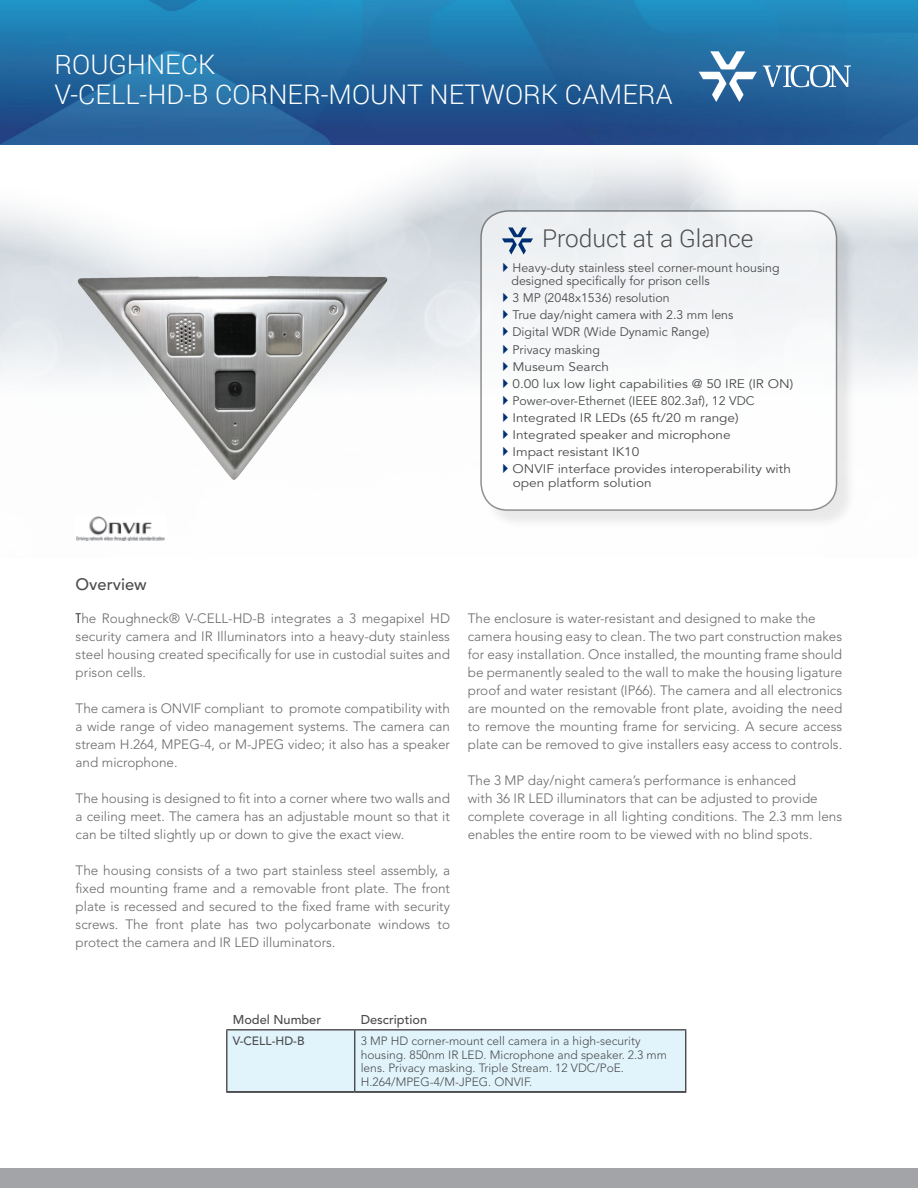
<style>
.page{position:relative;width:918px;height:1188px;background:#fff}
.page>*{position:absolute;margin:0;border:0;box-sizing:border-box;transform-origin:0 0}
.t1{font:300 27px/29.5px "Roboto";color:#fff}
.Features{font:300 24.45px "Roboto";color:#4b4c4d}
.Heading_1{font:500 16.5px "Avenir LT Std";color:#4b4c4d}
.Body_Text{font:300 13.5px/18px "Avenir LT Std";color:#69696c;text-align:justify}
.Table_Heading_Left{font:500 12.75px "Avenir LT Std";color:#4b4c4d}
.t2{font:12.3px/13.5px "Avenir LT Std";color:#4b4c4d}
.t3{font:12.3px/13.5px "Avenir LT Std";color:#4b4c4d;scale:1.1 1}
.Table_Data_Centered{font:300 12px/13.5px "Avenir LT Std";color:#4b4c4d}
.Table_Data_Centered-2{font:500 12px "Avenir LT Std";color:#4b4c4d}
.s1{color:#002f73}
.s2{font-family:"Century Gothic";font-weight:400;color:#231f20}
</style>
<div class="page">
<svg style="left:0;top:0;width:918px;height:145px;background:#226ba2"></svg>
<svg style="left:763px;top:65px;width:88px;height:22px"></svg>
<svg style="left:699px;top:51px;width:58px;height:51px"></svg>
<div style="left:0;top:1169px;width:918px;height:19px;background:#a3a4a8"></div>
<img style="left:76px;top:517px;width:89px;height:23px">
<img style="left:76px;top:270px;width:315px;height:210px">
<div style="left:227px;top:1030px;width:458px;height:61px;background:#e1f4fc"></div>
<hr style="left:226px;top:1029px;width:129px;height:1px;background:#231f20">
<hr style="left:355px;top:1029px;width:331px;height:1px;background:#231f20">
<hr style="left:226px;top:1030px;width:1px;height:61px;background:#231f20">
<hr style="left:354px;top:1030px;width:1px;height:61px;background:#231f20">
<hr style="left:685px;top:1030px;width:1px;height:61px;background:#231f20">
<hr style="left:226px;top:1091px;width:129px;height:2px;background:#231f20">
<hr style="left:355px;top:1091px;width:331px;height:2px;background:#231f20">
<div style="left:483px;top:212px;width:373px;height:317px;background:#231f20;opacity:.15"></div>
<div style="left:481px;top:211px;width:356px;height:299px;background:#fff;border-radius:27px"></div>
<div style="left:480px;top:210px;width:357px;height:301px;border:2px solid #4b4c4d;border-radius:27px"></div>
<svg style="left:502px;top:227px;width:31px;height:28px"></svg>
<p class="t1" style="left:54px;top:49px;width:620px">ROUGHNECK<br>V-CELL-HD-B CORNER-MOUNT NETWORK CAMERA</p>
<p class="Features" style="left:542px;top:221px;width:213px">Product at a Glance</p>
<p class="t2" style="left:511px;top:261px;width:270px;text-indent:-14px"><span class="s1">✔</span>Heavy-duty stainless steel corner-mount housing designed specifically for prison cells</p>
<p class="t2" style="left:498px;top:292px;width:174px"><span class="s1">✔</span>3 MP (2048x1536) resolution</p>
<p class="t2" style="left:498px;top:309px;width:237px"><span class="s1">✔</span>True day/night camera with 2.3 mm lens</p>
<p class="t2" style="left:498px;top:326px;width:213px"><span class="s1">✔</span>Digital WDR (Wide Dynamic Range)</p>
<p class="t2" style="left:498px;top:343px;width:104px"><span class="s1">✔</span>Privacy masking</p>
<p class="t3" style="left:498px;top:360px;width:103px"><span class="s1">✔</span>Museum Search</p>
<p class="t3" style="left:498px;top:377px;width:270px"><span class="s1">✔</span>0.00 lux low light capabilities @ 50 IRE (IR ON)</p>
<p class="t2" style="left:498px;top:394px;width:258px"><span class="s1">✔</span>Power-over-Ethernet (IEEE 802.3af), 12 VDC</p>
<p class="t3" style="left:498px;top:411px;width:221px"><span class="s1">✔</span>Integrated IR LEDs (65 ft/20 m range)</p>
<p class="t3" style="left:498px;top:429px;width:213px"><span class="s1">✔</span>Integrated speaker and microphone</p>
<p class="t3" style="left:498px;top:446px;width:130px"><span class="s1">✔</span>Impact resistant IK10</p>
<p class="t3" style="left:513px;top:463px;width:254px;text-indent:-15px"><span class="s1">✔</span>ONVIF interface provides interoperability with open platform solution</p>
<p class="Heading_1" style="left:76px;top:575px;width:73px">Overview</p>
<p class="Body_Text" style="left:76px;top:610px;width:376px"><span class="s2">T</span>he Roughneck® V-CELL-HD-B integrates a 3 megapixel HD security camera and IR Illuminators into a heavy-duty stainless steel housing created specifically for use in custodial suites and prison cells.</p>
<p class="Body_Text" style="left:76px;top:700px;width:376px">The camera is ONVIF compliant to promote compatibility with a wide range of video management systems. The camera can stream H.264, MPEG-4, or M-JPEG video; it also has a speaker and microphone.</p>
<p class="Body_Text" style="left:76px;top:790px;width:376px">The housing is designed to fit into a corner where two walls and a ceiling meet. The camera has an adjustable mount so that it can be tilted slightly up or down to give the exact view.</p>
<p class="Body_Text" style="left:76px;top:862px;width:376px">The housing consists of a two part stainless steel assembly, a fixed mounting frame and a removable front plate. The front plate is recessed and secured to the fixed frame with security screws. The front plate has two polycarbonate windows to protect the camera and IR LED illuminators.</p>
<p class="Body_Text" style="left:468px;top:610px;width:349px">The enclosure is water-resistant and designed to make the</p>
<p class="Body_Text" style="left:468px;top:628px;width:376px">camera housing easy to clean. The two part construction makes for easy installation. Once installed, the mounting frame should be permanently sealed to the wall to make the housing ligature proof and water resistant (IP66). The camera and all electronics are mounted on the removable front plate, avoiding the need to remove the mounting frame for servicing. A secure access plate can be removed to give installers easy access to controls.</p>
<p class="Body_Text" style="left:468px;top:772px;width:330px">The 3 MP day/night camera’s performance is enhanced</p>
<p class="Body_Text" style="left:468px;top:790px;width:351px">with 36 IR LED illuminators that can be adjusted to provide</p>
<p class="Body_Text" style="left:468px;top:808px;width:376px">complete coverage in all lighting conditions. The 2.3 mm lens enables the entire room to be viewed with no blind spots.</p>
<p class="Table_Heading_Left" style="left:233px;top:1012px;width:90px">Model Number</p>
<p class="Table_Heading_Left" style="left:361px;top:1012px;width:68px">Description</p>
<p class="Table_Data_Centered-2" style="left:233px;top:1034px;width:73px">V-CELL-HD-B</p>
<p class="Table_Data_Centered" style="left:361px;top:1035px;width:308px">3 MP HD corner-mount cell camera in a high-security housing. 850nm IR LED. Microphone and speaker. 2.3 mm lens. Privacy masking. Triple Stream. 12 VDC/PoE.<br>H.264/MPEG-4/M-JPEG. ONVIF.</p>
</div>
